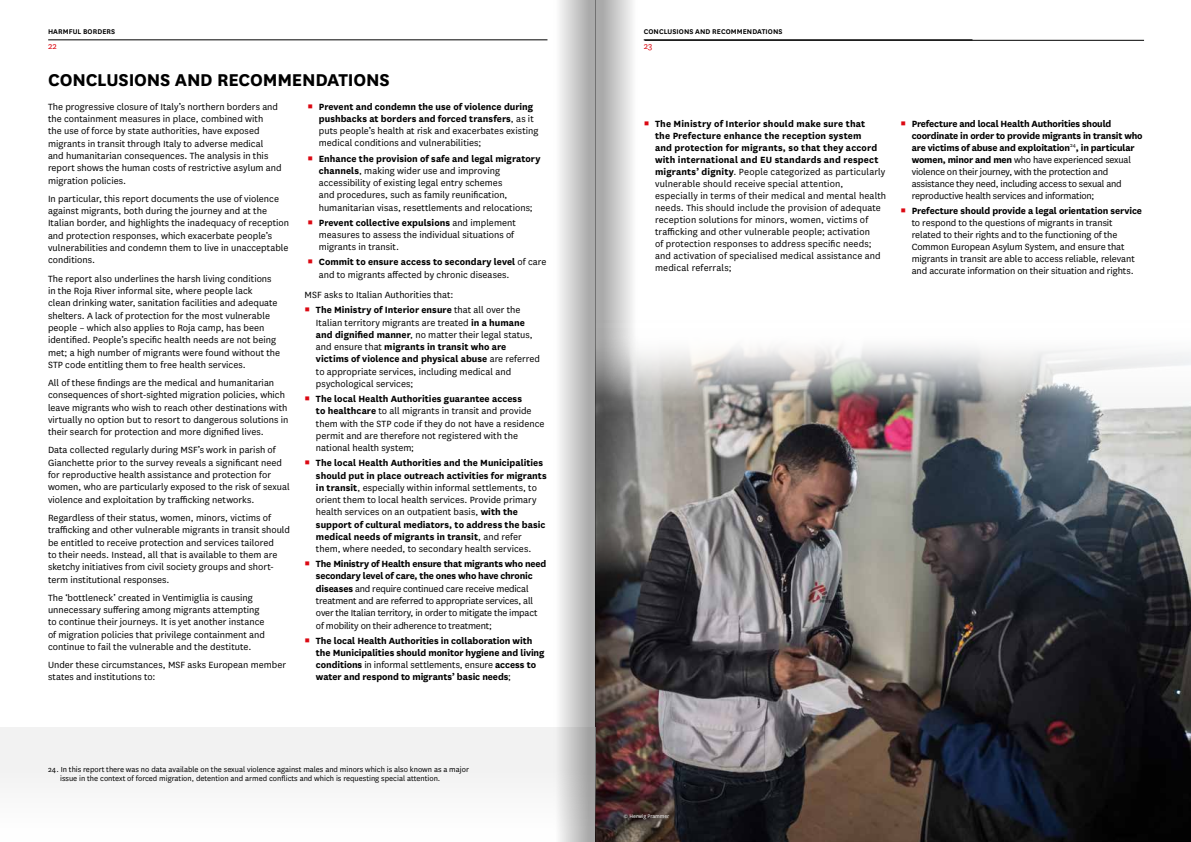
<style>
.page{position:relative;width:1191px;height:842px;background:#fff}
.page>*{position:absolute;margin:0;border:0;box-sizing:border-box;transform-origin:0 0}
.t1{font:700 20px "Medecins Sans";letter-spacing:-.01em;color:#000}
.t2{font:10.5px/12.3px "Medecins Sans";color:#000}
.t3{font:700 10.5px/12.3px "Medecins Sans";color:#000}
.t4{font:10.5px/12.3px "Medecins Sans";letter-spacing:-.02em;color:#000}
.t5{font:10px "Medecins Sans";color:#db0812}
.t6{font:8.5px/9px "Medecins Sans";color:#000}
.t7{font:600 8px "Medecins Sans";letter-spacing:.01em;color:#000}
.t8{font:6px "Medecins Sans";color:#fff}
.s1{font-weight:700;font-size:12px;color:#db0812}
.s2{font-weight:700}
.s3{font-size:12px;color:#db0812}
.s4{font-weight:400}
</style>
<div class="page">
<img style="left:638px;top:420px;width:553px;height:422px">
<hr style="left:48px;top:40px;width:499px;height:1px;background:#000">
<hr style="left:643px;top:40px;width:329px;height:1px;background:#000">
<hr style="left:644px;top:40px;width:500px;height:1px;background:#000">
<img style="left:638px;top:346px;width:553px;height:74px">
<div style="left:0;top:727px;width:595px;height:115px;background:#f2f2f2"></div>
<div style="left:553px;top:0;width:42px;height:842px;background:linear-gradient(to right,#fff,#a1a1a1)"></div>
<svg style="left:595px;top:0;width:43px;height:842px;background:#878282"></svg>
<p class="t7" style="left:48px;top:26px;width:69px">HARMFUL BORDERS</p>
<h1 class="t1" style="left:48px;top:66px;width:343px">CONCLUSIONS AND RECOMMENDATIONS</h1>
<p class="t2" style="left:48px;top:100px;width:235px">The progressive closure of Italy’s northern borders and the containment measures in place, combined with<br>the use of force by state authorities, have exposed migrants in transit through Italy to adverse medical and humanitarian consequences. The analysis in this report shows the human costs of restrictive asylum and migration policies.</p>
<p class="t2" style="left:48px;top:192px;width:242px">In particular, this report documents the use of violence against migrants, both during the journey and at the Italian border, and highlights the inadequacy of reception and protection responses, which exacerbate people’s vulnerabilities and condemn them to live in unacceptable conditions.</p>
<p class="t2" style="left:48px;top:272px;width:234px">The report also underlines the harsh living conditions in the Roja River informal site, where people lack<br>clean drinking water, sanitation facilities and adequate shelters. A lack of protection for the most vulnerable people – which also applies to Roja camp, has been identified. People’s specific health needs are not being met; a high number of migrants were found without the STP code entitling them to free health services.</p>
<p class="t2" style="left:48px;top:376px;width:242px">All of these findings are the medical and humanitarian consequences of short-sighted migration policies, which leave migrants who wish to reach other destinations with virtually no option but to resort to dangerous solutions in their search for protection and more dignified lives.</p>
<p class="t2" style="left:48px;top:444px;width:243px">Data collected regularly during MSF’s work in parish of Gianchette prior to the survey reveals a significant need for reproductive health assistance and protection for women, who are particularly exposed to the risk of sexual violence and exploitation by trafficking networks.</p>
<p class="t2" style="left:48px;top:511px;width:243px">Regardless of their status, women, minors, victims of trafficking and other vulnerable migrants in transit should be entitled to receive protection and services tailored<br>to their needs. Instead, all that is available to them are sketchy initiatives from civil society groups and short&shy;term institutional responses.</p>
<p class="t2" style="left:48px;top:591px;width:218px">The ‘bottleneck’ created in Ventimiglia is causing unnecessary suffering among migrants attempting to continue their journeys. It is yet another instance of migration policies that privilege containment and continue to fail the vulnerable and the destitute.</p>
<p class="t2" style="left:48px;top:658px;width:240px">Under these circumstances, MSF asks European member states and institutions to:</p>
<p class="t5" style="left:48px;top:39px;width:10px">22</p>
<p class="t2" style="left:319px;top:100px;width:221px;text-indent:-11px"><span class="s1">▪</span> <span class="s2">Prevent and condemn the use of violence during pushbacks at borders and forced transfers</span>, as it puts people’s health at risk and exacerbates existing medical conditions and vulnerabilities;</p>
<p class="t2" style="left:319px;top:152px;width:223px;text-indent:-11px"><span class="s1">▪</span> <span class="s2">Enhance the provision of safe and legal migratory channels</span>, making wider use and improving accessibility of existing legal entry schemes<br>and procedures, such as family reunification, humanitarian visas, resettlements and relocations;</p>
<p class="t2" style="left:319px;top:216px;width:198px;text-indent:-11px"><span class="s1">▪</span> <span class="s2">Prevent collective expulsions</span> and implement measures to assess the individual situations of migrants in transit.</p>
<p class="t2" style="left:319px;top:255px;width:229px;text-indent:-11px"><span class="s1">▪</span> <span class="s2">Commit to ensure access to secondary level</span> of care and to migrants affected by chronic diseases.</p>
<p class="t2" style="left:305px;top:288px;width:150px">MSF asks to Italian Authorities that:</p>
<p class="t2" style="left:316px;top:304px;width:226px;text-indent:-11px"><span class="s1">▪</span> <span class="s2">The Ministry of Interior ensure</span> that all over the Italian territory migrants are treated <span class="s2">in a humane and dignified manner</span>, no matter their legal status, and ensure that <span class="s2">migrants in transit who are victims of violence and physical abuse</span> are referred to appropriate services, including medical and psychological services;</p>
<p class="t2" style="left:316px;top:392px;width:230px;text-indent:-11px"><span class="s1">▪</span> <span class="s2">The local Health Authorities guarantee access<br>to healthcare</span> to all migrants in transit and provide them with the STP code if they do not have a residence permit and are therefore not registered with the national health system;</p>
<p class="t3" style="left:316px;top:456px;width:232px;text-indent:-11px"><span class="s3">▪</span> The local Health Authorities and the Municipalities should put in place outreach activities for migrants in transit<span class="s4">, especially within informal settlements, to orient them to local health services. Provide primary health services on an outpatient basis,</span> with the support of cultural mediators, to address the basic medical needs of migrants in transit<span class="s4">, and refer them, where needed, to secondary health services.</span></p>
<p class="t4" style="left:316px;top:557px;width:232px;text-indent:-11px"><span class="s1">▪</span> <span class="s2">The Ministry of Health ensure that migrants who need secondary level of care, the ones who have chronic diseases</span> and require continued care receive medical treatment and are referred to appropriate services, all over the Italian territory, in order to mitigate the impact of mobility on their adherence to treatment;</p>
<p class="t3" style="left:316px;top:633px;width:230px;text-indent:-11px"><span class="s3">▪</span> The local Health Authorities in collaboration with the Municipalities should monitor hygiene and living conditions <span class="s4">in informal settlements, ensure</span> access to water and respond to migrants’ basic needs<span class="s4">;</span></p>
<p class="t6" style="left:60px;top:764px;width:410px;text-indent:-12px">24. In this report there was no data available on the sexual violence against males and minors which is also known as a major issue in the context of forced migration, detention and armed conflicts and which is requesting special attention.</p>
<p class="t7" style="left:643px;top:26px;width:140px">CONCLUSIONS AND RECOMMENDATIONS</p>
<p class="t5" style="left:643px;top:39px;width:10px">23</p>
<p class="t2" style="left:655px;top:117px;width:233px;line-height:12px;text-indent:-11px"><span class="s1">▪</span> <span class="s2">The Ministry of Interior should make sure that<br>the Prefecture enhance the reception system<br>and protection for migrants, so that they accord with international and EU standards and respect migrants’ dignity</span>. People categorized as particularly vulnerable should receive special attention, especially in terms of their medical and mental health needs. This should include the provision of adequate reception solutions for minors, women, victims of trafficking and other vulnerable people; activation<br>of protection responses to address specific needs; and activation of specialised medical assistance and medical referrals;</p>
<p class="t2" style="left:911px;top:117px;width:232px;line-height:12px;text-indent:-11px"><span class="s1">▪</span> <span class="s2">Prefecture and local Health Authorities should coordinate in order to provide migrants in transit who are victims of abuse and exploitation</span><sup>24</sup><span class="s2">, in particular women, minor and men</span> who have experienced sexual violence on their journey, with the protection and assistance they need, including access to sexual and reproductive health services and information;</p>
<p class="t2" style="left:911px;top:204px;width:232px;line-height:12px;text-indent:-11px"><span class="s1">▪</span> <span class="s2">Prefecture should provide a legal orientation service </span>to respond to the questions of migrants in transit related to their rights and to the functioning of the Common European Asylum System, and ensure that migrants in transit are able to access reliable, relevant and accurate information on their situation and rights.</p>
<p class="t8" style="left:624px;top:812px;width:47px">© Herwig Prammer</p>
</div>
